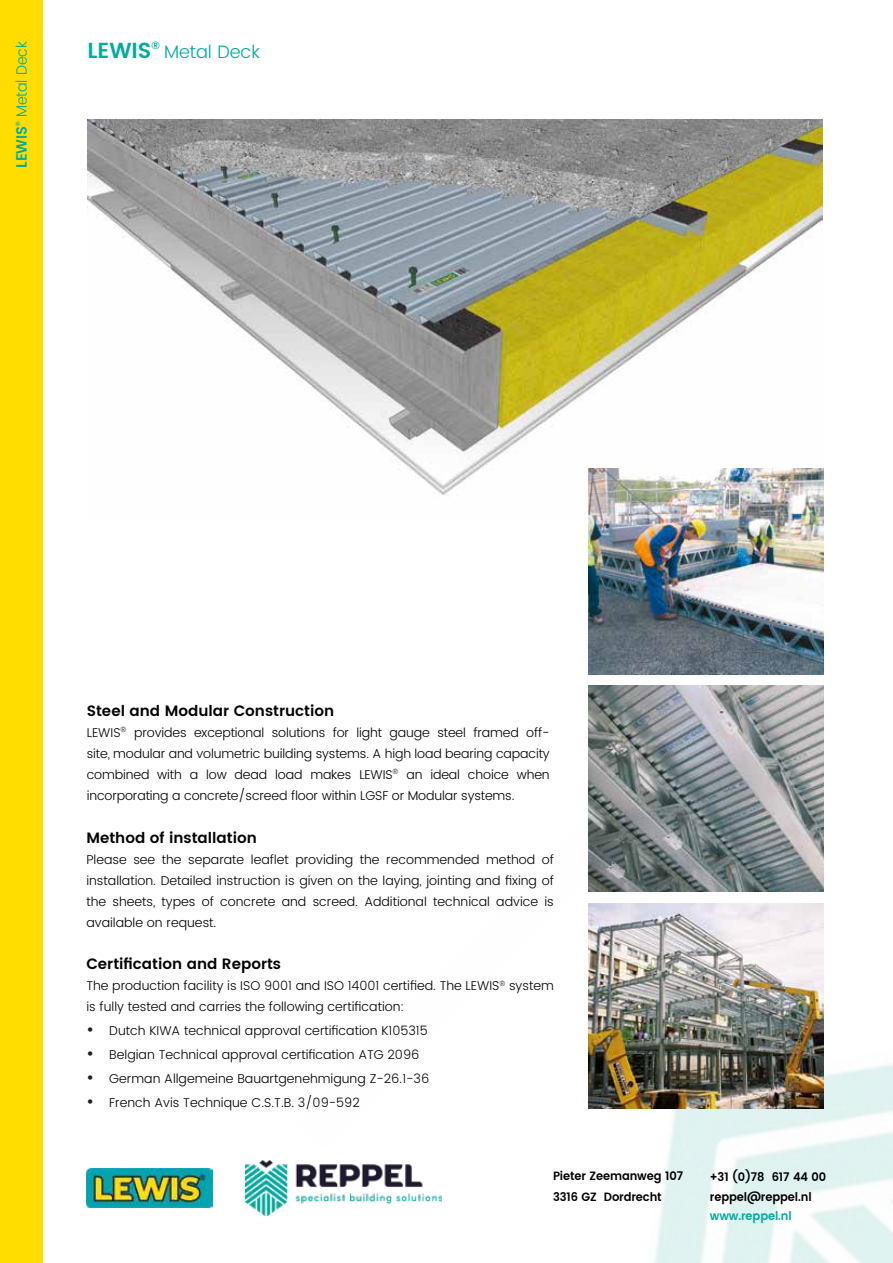
<style>
.page{position:relative;width:893px;height:1263px;background:#fff}
.page>*{position:absolute;margin:0;border:0;box-sizing:border-box;transform-origin:0 0}
.t1{font:600 21.75px "Poppins";color:#00aba0}
.t2{font:300 18px "Poppins";color:#00aba0}
.t3{font:600 15px "Poppins";color:#000}
.t4{font:300 15px "Poppins";letter-spacing:-.01em;color:#00aba0;scale:.96 1}
.t5{font:600 15px "Poppins";letter-spacing:-.01em;color:#00aba0;scale:.96 1}
.t6{font:300 12.75px/21px "Poppins";color:#000;text-align:justify}
.t7{font:600 12px/21px "Poppins";letter-spacing:-.01em;color:#000;scale:.95 1}
.t8{font:600 12px "Poppins";letter-spacing:-.01em;color:#00aba0;scale:.95 1}
.t9{font:600 6.15px "Poppins";color:#00aba0;scale:.96 1}
.s1{font-weight:500;font-size:16.5px;color:#1e1b2f}
</style>
<div class="page">
<svg style="left:588px;top:730px;width:305px;height:533px"></svg>
<div style="left:0;top:0;width:43px;height:1263px;background:#fd0"></div>
<img style="left:87px;top:119px;width:736px;height:400px">
<img style="left:589px;top:686px;width:234px;height:205px">
<img style="left:589px;top:903px;width:234px;height:205px">
<img style="left:589px;top:469px;width:234px;height:205px">
<img style="left:246px;top:1160px;width:196px;height:56px">
<img style="left:87px;top:1169px;width:126px;height:38px">
<p class="t4" style="left:11px;top:117px;width:80px;rotate:-90deg">Metal Deck</p>
<p class="t9" style="left:13px;top:126px;width:6px;rotate:-90deg">®</p>
<p class="t5" style="left:10px;top:168px;width:45px;rotate:-90deg">LEWIS</p>
<h1 class="t1" style="left:88px;top:34px;width:74px">LEWIS<sup>®</sup></h1>
<h2 class="t2" style="left:164px;top:39px;width:97px">Metal Deck</h2>
<p class="t3" style="left:87px;top:699px;width:249px">Steel and Modular Construction</p>
<p class="t6" style="left:87px;top:722px;width:464px">LEWIS<sup>®</sup> provides exceptional solutions for light gauge steel framed off&shy;site, modular and volumetric building systems. A high load bearing capacity combined with a low dead load makes LEWIS<sup>®</sup> an ideal choice when incorporating a concrete/screed floor within LGSF or Modular systems.</p>
<p class="t3" style="left:86px;top:827px;width:172px">Method of installation</p>
<p class="t6" style="left:86px;top:850px;width:469px">Please see the separate leaflet providing the recommended method of installation. Detailed instruction is given on the laying, jointing and fixing of the sheets, types of concrete and screed. Additional technical advice is available on request.</p>
<p class="t3" style="left:86px;top:953px;width:196px">Certification and Reports</p>
<p class="t6" style="left:86px;top:976px;width:469px">The production facility is ISO 9001 and ISO 14001 certified. The LEWIS<sup>®</sup> system is fully tested and carries the following certification:</p>
<p class="t6" style="left:86px;top:1021px;width:343px"><span class="s1">•</span> Dutch KIWA technical approval certification K105315</p>
<p class="t6" style="left:86px;top:1045px;width:334px"><span class="s1">•</span> Belgian Technical approval certification ATG 2096</p>
<p class="t6" style="left:86px;top:1069px;width:344px"><span class="s1">•</span> German Allgemeine Bauartgenehmigung Z-26.1-36</p>
<p class="t6" style="left:86px;top:1093px;width:275px"><span class="s1">•</span> French Avis Technique C.S.T.B. 3/09-592</p>
<p class="t7" style="left:553px;top:1165px;width:138px">Pieter Zeemanweg 107<br>3316 GZ Dordrecht</p>
<p class="t7" style="left:710px;top:1167px;width:124px;line-height:19.6px">+31 (0)78 617 44 00 reppel@reppel.nl</p>
<p class="t8" style="left:710px;top:1207px;width:88px">www.reppel.nl</p>
</div>
